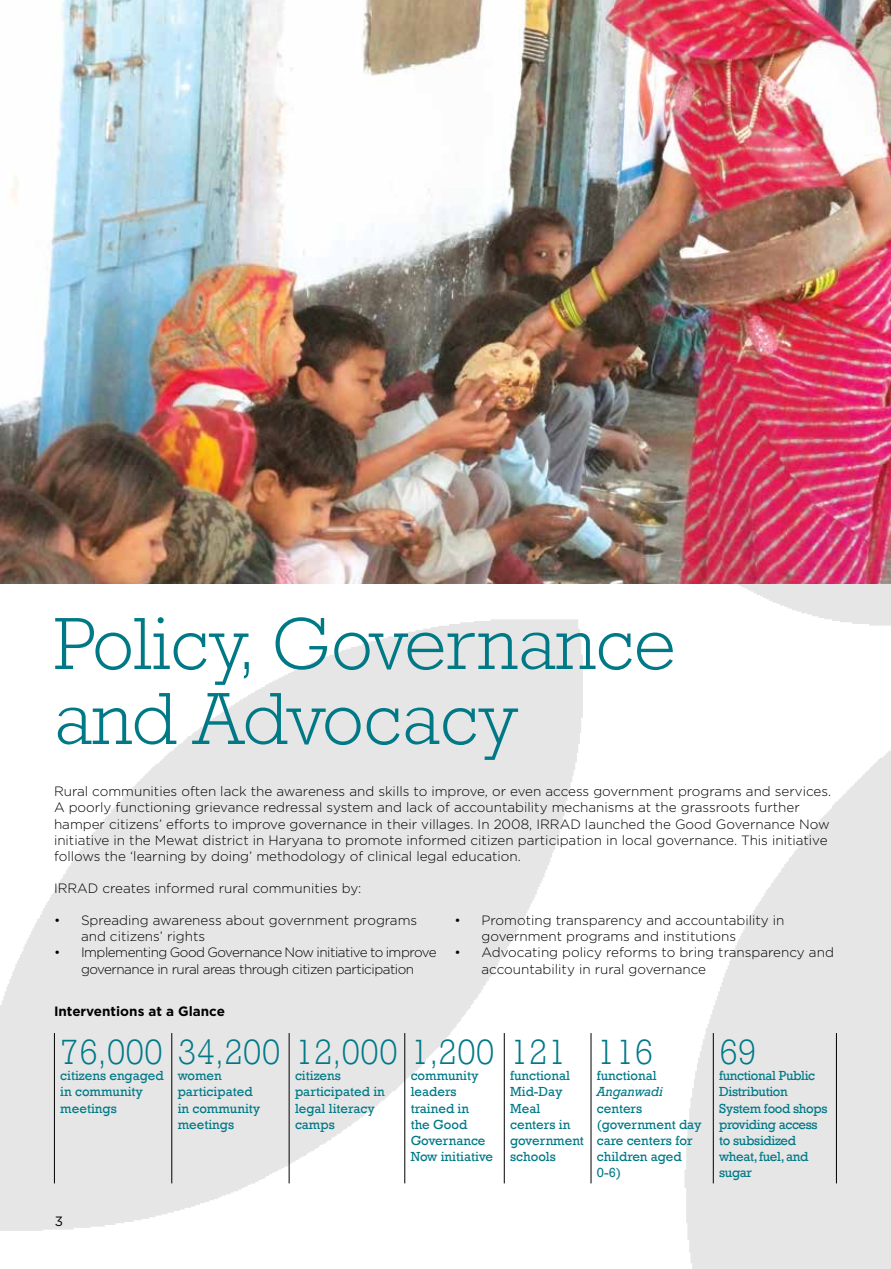
<style>
.page{position:relative;width:891px;height:1269px;background:#fff}
.page>*{position:absolute;margin:0;border:0;box-sizing:border-box;transform-origin:0 0}
.t1{font:300 75px/75px "Rockwell";color:#007987}
.t2{font:300 36px "Rockwell";color:#007987}
.t3{font:300 13.5px/16.2px "Gotham";color:#000}
.t4{font:13.5px/16.2px "Rockwell";color:#007987}
.t5{font:300 13.5px/16.2px "Gotham";letter-spacing:-.035em;color:#000;text-align:center}
.t6{font:13.5px/16.2px "Rockwell";letter-spacing:-.025em;color:#007987}
.t7{font:700 13.5px "Gotham";color:#000}
.t8{font:italic 13.5px "Rockwell";color:#007987}
.t9{font:13.5px "Gotham";color:#000}
</style>
<div class="page">
<hr style="left:54px;top:1033px;width:1px;height:150px;background:#000">
<hr style="left:171px;top:1033px;width:1px;height:150px;background:#000">
<hr style="left:289px;top:1033px;width:1px;height:150px;background:#000">
<hr style="left:404px;top:1033px;width:1px;height:150px;background:#000">
<hr style="left:504px;top:1033px;width:1px;height:150px;background:#000">
<hr style="left:591px;top:1033px;width:1px;height:150px;background:#000">
<hr style="left:713px;top:1033px;width:1px;height:150px;background:#000">
<hr style="left:836px;top:1033px;width:1px;height:150px;background:#000">
<img style="left:1px;top:0;width:890px;height:584px">
<h1 class="t1" style="left:54px;top:606px;width:623px">Policy, Governance and Advocacy</h1>
<p class="t3" style="left:54px;top:783px;width:779px">Rural communities often lack the awareness and skills to improve, or even access government programs and services.<br>A poorly functioning grievance redressal system and lack of accountability mechanisms at the grassroots further hamper citizens’ efforts to improve governance in their villages. In 2008, IRRAD launched the Good Governance Now initiative in the Mewat district in Haryana to promote informed citizen participation in local governance. This initiative follows the ‘learning by doing’ methodology of clinical legal education.</p>
<p class="t3" style="left:54px;top:880px;width:309px">IRRAD creates informed rural communities by:</p>
<p class="t3" style="left:81px;top:912px;width:338px;text-indent:-27px">• Spreading awareness about government programs and citizens’ rights</p>
<p class="t5" style="left:54px;top:944px;width:384px">• Implementing Good Governance Now initiative to improve governance in rural areas through citizen participation</p>
<p class="t3" style="left:482px;top:912px;width:305px;text-indent:-27px">• Promoting transparency and accountability in government programs and institutions</p>
<p class="t3" style="left:482px;top:944px;width:354px;text-indent:-27px">• Advocating policy reforms to bring transparency and accountability in rural governance</p>
<p class="t7" style="left:54px;top:1003px;width:172px">Interventions at a Glance</p>
<h2 class="t2" style="left:60px;top:1031px;width:508px">76,000 34,200 12,000 1,200 121</h2>
<p class="t4" style="left:60px;top:1068px;width:105px">citizens engaged in community meetings</p>
<p class="t4" style="left:178px;top:1068px;width:84px">women participated in community meetings</p>
<p class="t4" style="left:295px;top:1068px;width:91px">citizens participated in legal literacy camps</p>
<p class="t4" style="left:411px;top:1068px;width:84px">community leaders trained in<br>the Good<br>Governance<br>Now initiative</p>
<p class="t4" style="left:510px;top:1068px;width:75px">functional<br>Mid-Day<br>Meal centers in government schools</p>
<h2 class="t2" style="left:597px;top:1031px;width:58px">116</h2>
<p class="t4" style="left:597px;top:1068px;width:61px">functional</p>
<p class="t8" style="left:597px;top:1084px;width:68px">Anganwadi</p>
<p class="t4" style="left:597px;top:1100px;width:106px">centers (government day care centers for children aged<br>0-6)</p>
<p class="t9" style="left:55px;top:1212px;width:10px">3</p>
<h2 class="t2" style="left:719px;top:1031px;width:39px">69</h2>
<p class="t6" style="left:719px;top:1068px;width:110px">functional Public<br>Distribution<br>System food shops providing access to subsidized wheat, fuel, and sugar</p>
</div>
